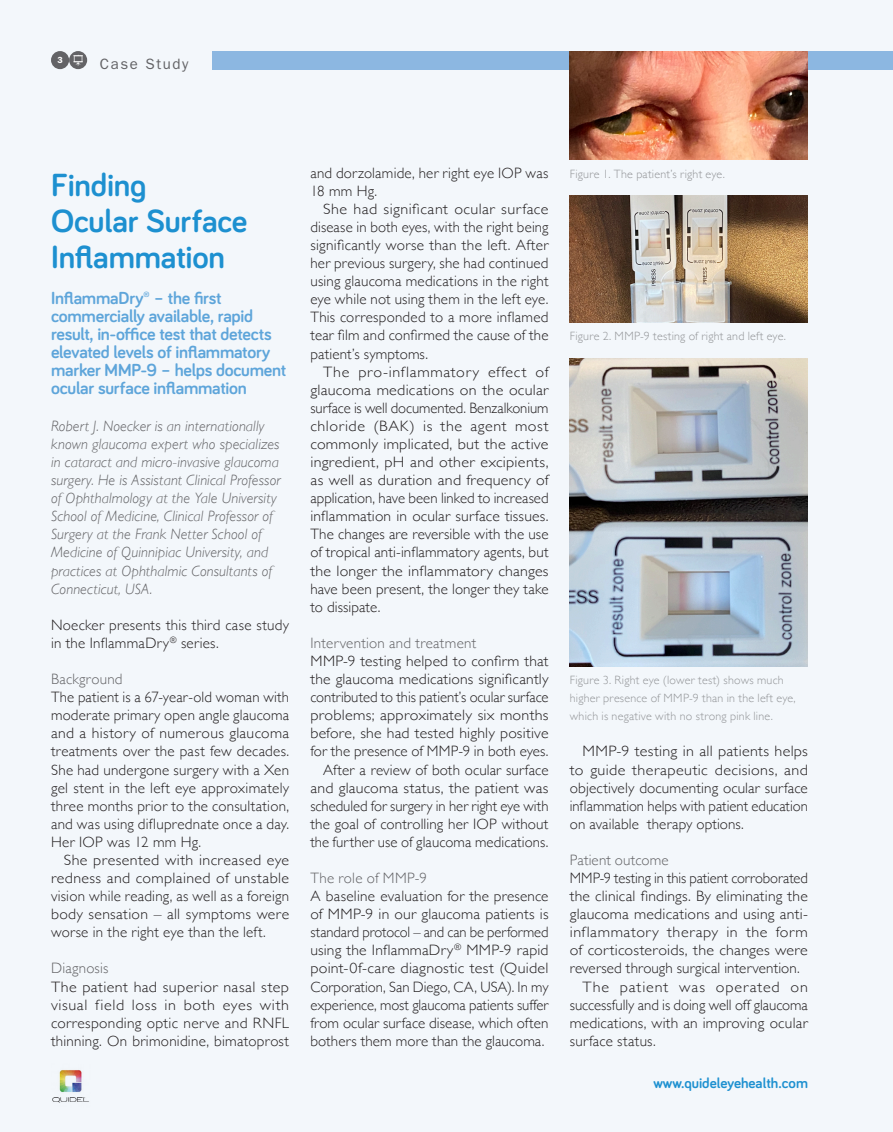
<style>
.page{position:relative;width:893px;height:1132px;background:#fff}
.page>*{position:absolute;margin:0;border:0;box-sizing:border-box;transform-origin:0 0}
.SPON-Bariol_Headline{font:700 33px/36.2px "Bariol";letter-spacing:-.005em;color:#1d90d0}
.SPON-Subline_Bariol{font:700 18px/18px "Bariol";letter-spacing:-.015em;color:#5ea5da}
.Copy_-_block-3column{font:300 15px/18px "Gill Sans";letter-spacing:.015em;color:#231f20;text-align:justify}
.Copy_-_block-3column-2{font:300 15px/18px "Gill Sans";letter-spacing:.015em;color:#231f20;text-align:justify;scale:1.07 1}
.SPON-AboutAuthor{font:italic 300 15px/18px "Gill Sans";letter-spacing:.005em;color:#636366}
.Copy_-_block-3column-3{font:300 15px/18px "Gill Sans";letter-spacing:.015em;color:#231f20;text-align:justify;scale:1.06 1}
.Copy_-_block-3column-4{font:300 15px "Gill Sans";letter-spacing:.015em;color:#636366}
.t1{font:700 15px "Bariol";color:#1d90d0}
.SectionTitle_left_pa{font:15px "ITC Franklin Gothic Std";letter-spacing:.11em;color:#636366}
.Figure{font:300 12px/18px "Gill Sans";letter-spacing:.02em;color:#939598}
.t2{font:600 8.85px "ITC Franklin Gothic Std";color:#fff}
</style>
<div class="page">
<div style="left:0;top:0;width:893px;height:1131px;background:#f3f7fb"></div>
<div style="left:213px;top:51px;width:680px;height:18px;background:#8cb7e1"></div>
<div style="left:51px;top:51px;width:18px;height:18px;background:#636366;border-radius:50%"></div>
<div style="left:69px;top:51px;width:18px;height:18px;background:#636366;border-radius:50%"></div>
<img style="left:52px;top:1070px;width:37px;height:33px">
<img style="left:570px;top:51px;width:238px;height:108px">
<img style="left:570px;top:196px;width:238px;height:126px">
<img style="left:570px;top:358px;width:238px;height:307px">
<svg style="left:73px;top:55px;width:10px;height:11px"></svg>
<p class="t2" style="left:57px;top:55px;width:7px">3</p>
<p class="SectionTitle_left_pa" style="left:100px;top:55px;width:90px">Case Study</p>
<p class="SPON-Bariol_Headline" style="left:51px;top:165px;width:198px">Finding<br>Ocular Surface<br>Inflammation</p>
<p class="SPON-Subline_Bariol" style="left:51px;top:288px;width:237px">InflammaDry® – the first commercially available, rapid result, in-office test that detects elevated levels of inflammatory marker MMP-9 – helps document ocular surface inflammation</p>
<p class="SPON-AboutAuthor" style="left:51px;top:417px;width:231px">Robert J. Noecker is an internationally known glaucoma expert who specializes in cataract and micro-invasive glaucoma surgery. He is Assistant Clinical Professor of Ophthalmology at the Yale University School of Medicine, Clinical Professor of Surgery at the Frank Netter School of Medicine of Quinnipiac University, and practices at Ophthalmic Consultants of Connecticut, USA.</p>
<p class="Copy_-_block-3column" style="left:51px;top:615px;width:240px">Noecker presents this third case study in the InflammaDry<sup>®</sup> series.</p>
<p class="Copy_-_block-3column-4" style="left:51px;top:667px;width:73px">Background</p>
<p class="Copy_-_block-3column" style="left:51px;top:687px;width:240px">The patient is a 67-year-old woman with moderate primary open angle glaucoma and a history of numerous glaucoma treatments over the past few decades.<br>She had undergone surgery with a Xen gel stent in the left eye approximately three months prior to the consultation, and was using difluprednate once a day.<br>Her IOP was 12 mm Hg.</p>
<p class="Copy_-_block-3column-3" style="left:51px;top:850px;width:226px;text-indent:13px">She presented with increased eye redness and complained of unstable vision while reading, as well as a foreign body sensation – all symptoms were worse in the right eye than the left.</p>
<p class="Copy_-_block-3column-4" style="left:51px;top:956px;width:59px">Diagnosis</p>
<p class="Copy_-_block-3column-2" style="left:51px;top:976px;width:224px">The patient had superior nasal step visual field loss in both eyes with corresponding optic nerve and RNFL thinning. On brimonidine, bimatoprost</p>
<p class="Copy_-_block-3column" style="left:310px;top:163px;width:240px">and dorzolamide, her right eye IOP was<br>18 mm Hg.</p>
<p class="Copy_-_block-3column-2" style="left:310px;top:199px;width:224px;text-indent:13px">She had significant ocular surface disease in both eyes, with the right being significantly worse than the left. After her previous surgery, she had continued using glaucoma medications in the right eye while not using them in the left eye.<br>This corresponded to a more inflamed tear film and confirmed the cause of the patient’s symptoms.</p>
<p class="Copy_-_block-3column-2" style="left:310px;top:362px;width:224px;text-indent:13px">The pro-inflammatory effect of glaucoma medications on the ocular surface is well documented. Benzalkonium chloride (BAK) is the agent most commonly implicated, but the active ingredient, pH and other excipients, as well as duration and frequency of application, have been linked to increased inflammation in ocular surface tissues.<br>The changes are reversible with the use of tropical anti-inflammatory agents, but the longer the inflammatory changes have been present, the longer they take to dissipate.</p>
<p class="Copy_-_block-3column-4" style="left:310px;top:631px;width:167px">Intervention and treatment</p>
<p class="Copy_-_block-3column" style="left:310px;top:651px;width:240px">MMP-9 testing helped to confirm that the glaucoma medications significantly contributed to this patient’s ocular surface problems; approximately six months before, she had tested highly positive for the presence of MMP-9 in both eyes.</p>
<p class="Copy_-_block-3column" style="left:310px;top:759px;width:240px;text-indent:13px">After a review of both ocular surface and glaucoma status, the patient was scheduled for surgery in her right eye with the goal of controlling her IOP without the further use of glaucoma medications.</p>
<p class="Copy_-_block-3column-4" style="left:310px;top:866px;width:118px">The role of MMP-9</p>
<p class="Copy_-_block-3column" style="left:310px;top:886px;width:240px">A baseline evaluation for the presence of MMP-9 in our glaucoma patients is standard protocol – and can be performed using the InflammaDry<sup>®</sup> MMP-9 rapid point-0f-care diagnostic test (Quidel Corporation, San Diego, CA, USA). In my experience, most glaucoma patients suffer from ocular surface disease, which often bothers them more than the glaucoma.</p>
<p class="Figure" style="left:570px;top:164px;width:157px">Figure 1. The patient’s right eye.</p>
<p class="Figure" style="left:570px;top:327px;width:218px">Figure 2. MMP-9 testing of right and left eye.</p>
<p class="Figure" style="left:570px;top:670px;width:227px">Figure 3. Right eye (lower test) shows much higher presence of MMP-9 than in the left eye, which is negative with no strong pink line.</p>
<p class="Copy_-_block-3column-2" style="left:570px;top:741px;width:224px;text-indent:13px">MMP-9 testing in all patients helps to guide therapeutic decisions, and objectively documenting ocular surface inflammation helps with patient education on available therapy options.</p>
<p class="Copy_-_block-3column-4" style="left:570px;top:847px;width:100px">Patient outcome</p>
<p class="Copy_-_block-3column" style="left:570px;top:868px;width:240px">MMP-9 testing in this patient corroborated the clinical findings. By eliminating the glaucoma medications and using anti&shy;inflammatory therapy in the form of corticosteroids, the changes were reversed through surgical intervention.</p>
<p class="Copy_-_block-3column-2" style="left:570px;top:976px;width:224px;text-indent:13px">The patient was operated on successfully and is doing well off glaucoma medications, with an improving ocular surface status.</p>
<p class="t1" style="left:653px;top:1072px;width:156px">www.quideleyehealth.com</p>
</div>
